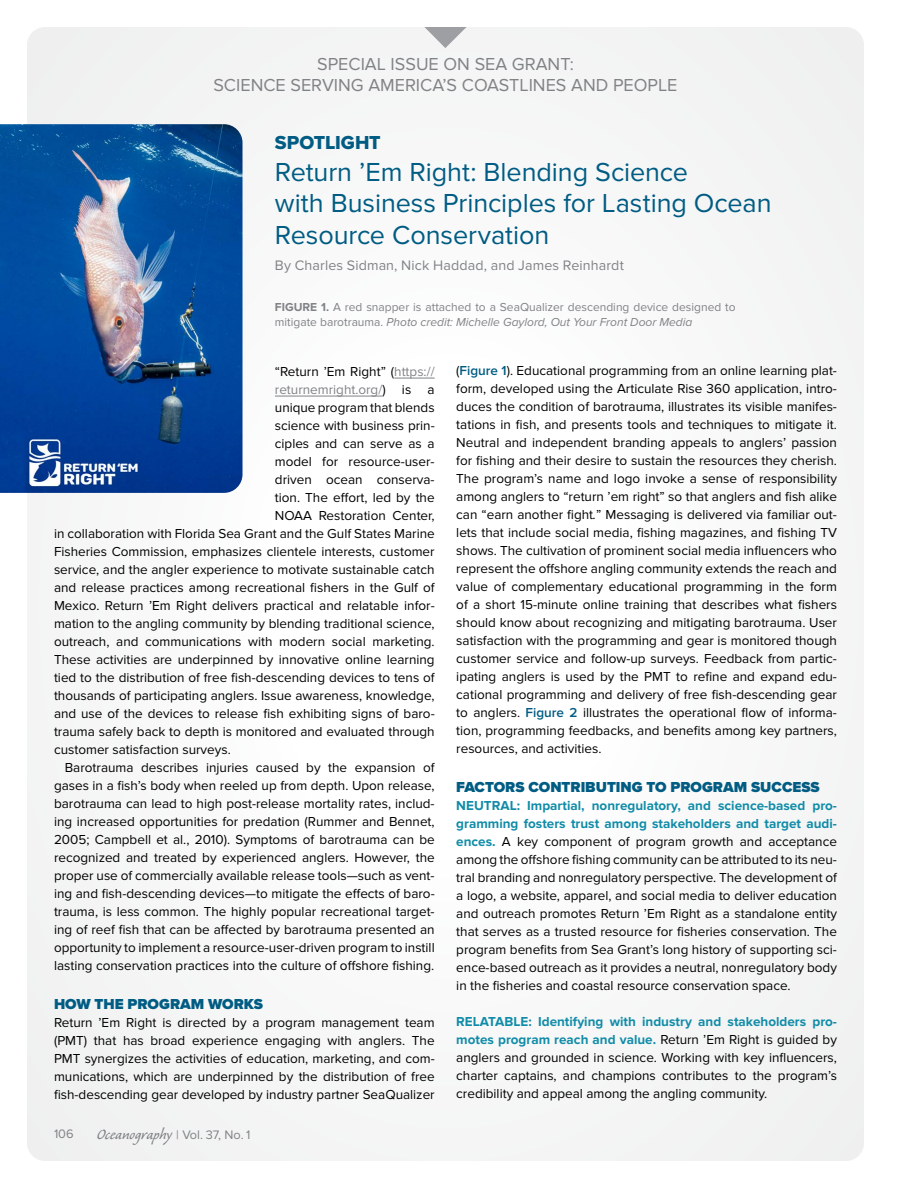
<style>
.page{position:relative;width:918px;height:1188px;background:#fff}
.page>*{position:absolute;margin:0;border:0;box-sizing:border-box;transform-origin:0 0}
.t1{font:27px/31.5px "Proxima Nova";letter-spacing:-.005em;color:#005c83}
.t2{font:19.5px "Proxima Nova Extrabld";letter-spacing:-.005em;color:#005c83}
.t3{font:18px/21.6px "Proxima Nova";color:#808285;text-align:center}
.t4{font:900 15px "Proxima Nova";color:#005c83}
.t5{font:14.25px "Proxima Nova";letter-spacing:.01em;color:#808285}
.t6{font:13.5px/18px "Proxima Nova";color:#000;text-align:justify}
.t7{font:13.5px "Proxima Nova";color:#808285}
.t8{font:12.75px "Proxima Nova";color:#808285}
.t9{font:12px/15px "Proxima Nova";color:#808285}
.s1{font-weight:700}
.s2{font-style:italic}
.s3{color:#808285}
.s4{color:#000}
.s5{font-family:"Caliban Std";font-size:18.75px}
.s6{font-weight:600;color:#005c83}
.s7{font-weight:700;color:#118ca8}
</style>
<div class="page">
<div style="left:27px;top:27px;width:837px;height:1134px;background:#f7f8f8;border-radius:18px"></div>
<hr style="left:394px;top:378px;width:41px;height:1px;background:#808285">
<hr style="left:275px;top:396px;width:107px;height:1px;background:#808285">
<svg style="left:424px;top:27px;width:43px;height:21px"></svg>
<img style="left:0;top:124px;width:243px;height:369px">
<h3 class="t3" style="left:213px;top:53px;width:466px">SPECIAL ISSUE ON SEA GRANT:<br>SCIENCE SERVING AMERICA’S COASTLINES AND PEOPLE</h3>
<h2 class="t2" style="left:275px;top:128px;width:107px">SPOTLIGHT</h2>
<h1 class="t1" style="left:275px;top:157px;width:498px">Return ’Em Right: Blending Science<br>with Business Principles for Lasting Ocean<br>Resource Conservation</h1>
<p class="t5" style="left:275px;top:257px;width:350px">By Charles Sidman, Nick Haddad, and James Reinhardt</p>
<p class="t9" style="left:275px;top:299px;width:462px"><span class="s1">FIGURE 1.</span> A red snapper is attached to a SeaQualizer descending device designed to mitigate barotrauma. <span class="s2">Photo credit: Michelle Gaylord, Out Your Front Door Media</span></p>
<p class="t6" style="left:275px;top:363px;width:161px">“Return ’Em Right” (<span class="s3">https://</span></p>
<p class="t7" style="left:275px;top:382px;width:161px">returnemright.org/<span class="s4">) is a</span></p>
<p class="t6" style="left:275px;top:399px;width:161px">unique program that blends</p>
<p class="t6" style="left:275px;top:417px;width:161px">science with business prin-</p>
<p class="t6" style="left:275px;top:435px;width:161px">ciples and can serve as a</p>
<p class="t6" style="left:275px;top:453px;width:161px">model for resource-user-</p>
<p class="t6" style="left:275px;top:470px;width:161px">driven ocean conserva-</p>
<p class="t6" style="left:275px;top:488px;width:161px">tion. The effort, led by the</p>
<p class="t6" style="left:275px;top:506px;width:161px">NOAA Restoration Center,</p>
<p class="t6" style="left:54px;top:524px;width:382px">in collaboration with Florida Sea Grant and the Gulf States Marine</p>
<p class="t6" style="left:54px;top:542px;width:382px">Fisheries Commission, emphasizes clientele interests, customer</p>
<p class="t6" style="left:54px;top:560px;width:382px">service, and the angler experience to motivate sustainable catch</p>
<p class="t6" style="left:54px;top:578px;width:382px">and release practices among recreational fishers in the Gulf of</p>
<p class="t6" style="left:54px;top:596px;width:382px">Mexico. Return ’Em Right delivers practical and relatable infor-</p>
<p class="t6" style="left:54px;top:614px;width:382px">mation to the angling community by blending traditional science,</p>
<p class="t6" style="left:54px;top:632px;width:382px">outreach, and communications with modern social marketing.</p>
<p class="t6" style="left:54px;top:650px;width:382px">These activities are underpinned by innovative online learning</p>
<p class="t6" style="left:54px;top:668px;width:382px">tied to the distribution of free fish-descending devices to tens of</p>
<p class="t6" style="left:54px;top:686px;width:382px">thousands of participating anglers. Issue awareness, knowledge,</p>
<p class="t6" style="left:54px;top:704px;width:382px">and use of the devices to release fish exhibiting signs of baro-</p>
<p class="t6" style="left:54px;top:722px;width:382px">trauma safely back to depth is monitored and evaluated through</p>
<p class="t6" style="left:54px;top:740px;width:178px">customer satisfaction surveys.</p>
<p class="t6" style="left:65px;top:758px;width:371px">Barotrauma describes injuries caused by the expansion of</p>
<p class="t6" style="left:54px;top:776px;width:382px">gases in a fish’s body when reeled up from depth. Upon release,</p>
<p class="t6" style="left:54px;top:794px;width:382px">barotrauma can lead to high post-release mortality rates, includ-</p>
<p class="t6" style="left:54px;top:812px;width:382px">ing increased opportunities for predation (Rummer and Bennet,</p>
<p class="t6" style="left:54px;top:830px;width:382px">2005; Campbell et al., 2010). Symptoms of barotrauma can be</p>
<p class="t6" style="left:54px;top:848px;width:382px">recognized and treated by experienced anglers. However, the</p>
<p class="t6" style="left:54px;top:866px;width:382px">proper use of commercially available release tools—such as vent-</p>
<p class="t6" style="left:54px;top:884px;width:382px">ing and fish-descending devices—to mitigate the effects of baro-</p>
<p class="t6" style="left:54px;top:902px;width:382px">trauma, is less common. The highly popular recreational target-</p>
<p class="t6" style="left:54px;top:920px;width:382px">ing of reef fish that can be affected by barotrauma presented an</p>
<p class="t6" style="left:54px;top:938px;width:382px">opportunity to implement a resource-user-driven program to instill</p>
<p class="t6" style="left:54px;top:956px;width:382px">lasting conservation practices into the culture of offshore fishing.</p>
<p class="t4" style="left:54px;top:993px;width:211px">HOW THE PROGRAM WORKS</p>
<p class="t6" style="left:54px;top:1014px;width:382px">Return ’Em Right is directed by a program management team (PMT) that has broad experience engaging with anglers. The PMT synergizes the activities of education, marketing, and com&shy;munications, which are underpinned by the distribution of free fish-descending gear developed by industry partner SeaQualizer</p>
<p class="t8" style="left:54px;top:1128px;width:198px">106 <span class="s5">Oceanography</span> | Vol. 37, No. 1</p>
<p class="t6" style="left:456px;top:361px;width:382px">(<span class="s6">Figure 1</span>). Educational programming from an online learning plat&shy;form, developed using the Articulate Rise 360 application, intro&shy;duces the condition of barotrauma, illustrates its visible manifes&shy;tations in fish, and presents tools and techniques to mitigate it.<br>Neutral and independent branding appeals to anglers’ passion for fishing and their desire to sustain the resources they cherish.<br>The program’s name and logo invoke a sense of responsibility among anglers to “return ’em right” so that anglers and fish alike can “earn another fight<span class="s2">.</span>” Messaging is delivered via familiar out&shy;lets that include social media, fishing magazines, and fishing TV shows. The cultivation of prominent social media influencers who represent the offshore angling community extends the reach and value of complementary educational programming in the form of a short 15-minute online training that describes what fishers should know about recognizing and mitigating barotrauma. User satisfaction with the programming and gear is monitored though customer service and follow-up surveys. Feedback from partic&shy;ipating anglers is used by the PMT to refine and expand edu&shy;cational programming and delivery of free fish-descending gear to anglers. <span class="s6">Figure 2</span> illustrates the operational flow of informa&shy;tion, programming feedbacks, and benefits among key partners, resources, and activities.</p>
<p class="t4" style="left:456px;top:776px;width:365px">FACTORS CONTRIBUTING TO PROGRAM SUCCESS</p>
<p class="t6" style="left:456px;top:797px;width:382px"><span class="s7">NEUTRAL: Impartial, nonregulatory, and science-based pro&shy;gramming fosters trust among stakeholders and target audi&shy;ences.</span> A key component of program growth and acceptance among the offshore fishing community can be attributed to its neu&shy;tral branding and nonregulatory perspective. The development of a logo, a website, apparel, and social media to deliver education and outreach promotes Return ’Em Right as a standalone entity that serves as a trusted resource for fisheries conservation. The program benefits from Sea Grant’s long history of supporting sci&shy;ence-based outreach as it provides a neutral, nonregulatory body in the fisheries and coastal resource conservation space.</p>
<p class="t6" style="left:456px;top:1013px;width:382px"><span class="s7">RELATABLE: Identifying with industry and stakeholders pro&shy;motes program reach and value.</span> Return ’Em Right is guided by anglers and grounded in science. Working with key influencers, charter captains, and champions contributes to the program’s credibility and appeal among the angling community.</p>
</div>
